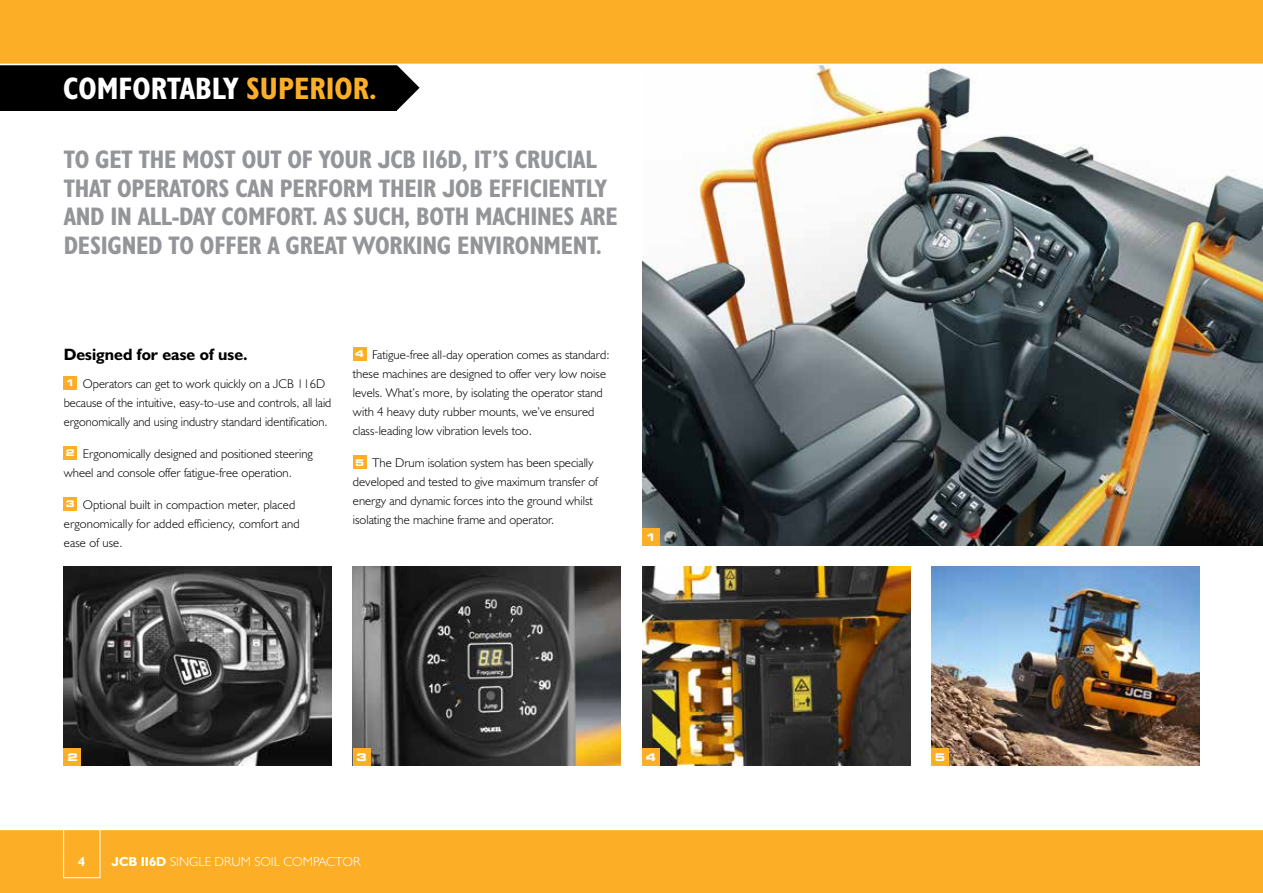
<style>
.page{position:relative;width:1263px;height:893px;background:#fff}
.page>*{position:absolute;margin:0;border:0;box-sizing:border-box;transform-origin:0 0}
.t1{font:700 condensed 31.2px "JCB Euro";color:#fff}
.t2{font:700 condensed 25.5px/28.5px "JCB Euro";letter-spacing:-.01em;color:#939598}
.t3{font:700 16.5px "JCB Euro";color:#000}
.t4{font:300 13.2px "JCB Euro";color:#fff}
.t5{font:700 13.2px "JCB Euro";color:#fff}
.t6{font:300 12.75px/19.2px "JCB Euro";color:#000}
.t7{font:700 expanded 10.5px "Square 721 BT";color:#fff}
.s1{color:#fcaf26}
.s2{font-family:"Square 721 BT";font-weight:700;font-stretch:expanded;font-size:9.15px;color:#fff}
.s3{font-weight:700}
</style>
<div class="page">
<img style="left:642px;top:65px;width:621px;height:481px">
<div style="left:0;top:829px;width:1263px;height:64px;background:#fcaf26"></div>
<hr style="left:0;top:829px;width:1263px;height:1px;background:#fff">
<svg style="left:397px;top:65px;width:23px;height:45px"></svg>
<div style="left:0;top:54px;width:397px;height:57px;background:#000"></div>
<div style="left:63px;top:819px;width:37px;height:59px;border:1px solid #fff"></div>
<div style="left:0;top:0;width:1263px;height:64px;background:#fcaf26"></div>
<hr style="left:0;top:64px;width:1263px;height:1px;background:#fff">
<div style="left:64px;top:376px;width:13px;height:13px;background:#fcaf26"></div>
<div style="left:64px;top:446px;width:13px;height:14px;background:#fcaf26"></div>
<div style="left:64px;top:497px;width:13px;height:14px;background:#fcaf26"></div>
<div style="left:353px;top:347px;width:13px;height:13px;background:#fcaf26"></div>
<div style="left:353px;top:456px;width:13px;height:13px;background:#fcaf26"></div>
<img style="left:931px;top:567px;width:268px;height:198px">
<img style="left:64px;top:567px;width:268px;height:198px">
<img style="left:642px;top:567px;width:268px;height:198px">
<img style="left:353px;top:567px;width:268px;height:198px">
<div style="left:931px;top:748px;width:18px;height:17px;background:#fcaf26"></div>
<div style="left:64px;top:748px;width:17px;height:17px;background:#fcaf26"></div>
<div style="left:642px;top:748px;width:17px;height:17px;background:#fcaf26"></div>
<div style="left:353px;top:748px;width:17px;height:17px;background:#fcaf26"></div>
<div style="left:642px;top:529px;width:17px;height:17px;background:#fcaf26"></div>
<h1 class="t1" style="left:63px;top:69px;width:315px">COMFORTABLY <span class="s1">SUPERIOR.</span></h1>
<h2 class="t2" style="left:64px;top:145px;width:555px">TO GET THE MOST OUT OF YOUR JCB 116D, IT’S CRUCIAL THAT OPERATORS CAN PERFORM THEIR JOB EFFICIENTLY AND IN ALL-DAY COMFORT. AS SUCH, BOTH MACHINES ARE DESIGNED TO OFFER A GREAT WORKING ENVIRONMENT.</h2>
<p class="t3" style="left:64px;top:344px;width:185px">Designed for ease of use.</p>
<p class="t6" style="left:64px;top:373px;width:269px"><span class="s2">1</span> Operators can get to work quickly on a JCB 116D because of the intuitive, easy-to-use and controls, all laid ergonomically and using industry standard identification.</p>
<p class="t6" style="left:64px;top:443px;width:251px"><span class="s2">2</span> Ergonomically designed and positioned steering wheel and console offer fatigue-free operation.</p>
<p class="t6" style="left:64px;top:494px;width:238px"><span class="s2">3</span> Optional built in compaction meter, placed ergonomically for added efficiency, comfort and ease of use.</p>
<p class="t6" style="left:353px;top:344px;width:258px"><span class="s2">4</span> Fatigue-free all-day operation comes as standard: these machines are designed to offer very low noise levels. What’s more, by isolating the operator stand with 4 heavy duty rubber mounts, we’ve ensured class-leading low vibration levels too.</p>
<p class="t6" style="left:353px;top:453px;width:246px"><span class="s2">5</span> The Drum isolation system has been specially developed and tested to give maximum transfer of energy and dynamic forces into the ground whilst isolating the machine frame and operator.</p>
<p class="t7" style="left:646px;top:531px;width:12px">1</p>
<p class="t7" style="left:67px;top:751px;width:12px">2</p>
<p class="t7" style="left:356px;top:751px;width:12px">3</p>
<p class="t7" style="left:646px;top:751px;width:12px">4</p>
<p class="t7" style="left:935px;top:751px;width:12px">5</p>
<p class="t5" style="left:78px;top:853px;width:9px">4</p>
<p class="t4" style="left:112px;top:853px;width:250px"><span class="s3">JCB II6D</span> SINGLE DRUM SOIL COMPACTOR</p>
</div>
